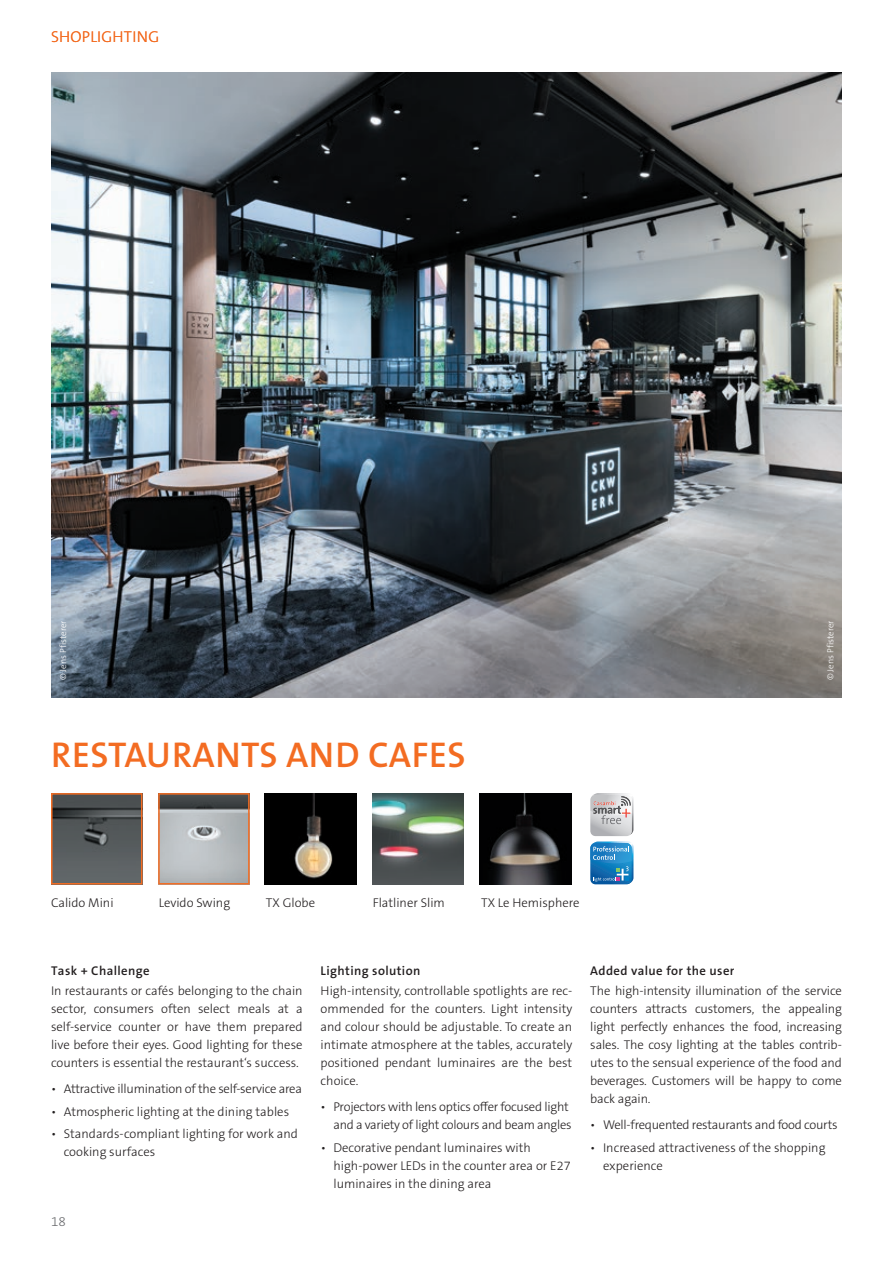
<style>
.page{position:relative;width:893px;height:1263px;background:#fff}
.page>*{position:absolute;margin:0;border:0;box-sizing:border-box;transform-origin:0 0}
.t1{font:600 36px "The Sans B W6";letter-spacing:.015em;color:#f36c22}
.t2{font:300 15.75px "The Sans B W3";letter-spacing:.015em;color:#f36c22}
.t3{font:300 13.5px "The Sans B W3";color:#6c6d70}
.t4{font:300 12.75px/18px "The Sans B W3";color:#231f20;text-align:justify}
.t5{font:300 12.75px/18px "The Sans B W3";letter-spacing:-.02em;color:#231f20;text-align:right}
.t6{font:600 12.75px "The Sans B W6";letter-spacing:.03em;color:#231f20}
.t7{font:300 9px "The Sans B W3";color:#fff}
</style>
<div class="page">
<img style="left:51px;top:72px;width:791px;height:625px">
<svg style="left:590px;top:793px;width:43px;height:91px"></svg>
<img style="left:373px;top:793px;width:91px;height:91px">
<img style="left:54px;top:796px;width:85px;height:85px">
<div style="left:51px;top:793px;width:91px;height:91px;border:2px solid #f36c22"></div>
<img style="left:265px;top:793px;width:91px;height:91px">
<img style="left:480px;top:793px;width:91px;height:91px">
<img style="left:161px;top:796px;width:86px;height:85px">
<div style="left:158px;top:793px;width:92px;height:91px;border:2px solid #f36c22"></div>
<p class="t2" style="left:51px;top:26px;width:110px">SHOPLIGHTING</p>
<p class="t7" style="left:57px;top:680px;width:61px;rotate:-90deg">© Jens Pfisterer</p>
<p class="t7" style="left:825px;top:680px;width:61px;rotate:-90deg">© Jens Pfisterer</p>
<h1 class="t1" style="left:51px;top:731px;width:416px">RESTAURANTS AND CAFES</h1>
<p class="t4" style="left:51px;top:893px;width:64px">Calido Mini</p>
<p class="t4" style="left:159px;top:893px;width:73px">Levido Swing</p>
<p class="t4" style="left:266px;top:893px;width:51px">TX Globe</p>
<p class="t4" style="left:373px;top:893px;width:74px">Flatliner Slim</p>
<p class="t4" style="left:481px;top:893px;width:100px">TX Le Hemisphere</p>
<p class="t6" style="left:51px;top:962px;width:100px">Task + Challenge</p>
<p class="t4" style="left:51px;top:982px;width:253px">In restaurants or cafés belonging to the chain sector, consumers often select meals at a self-service counter or have them prepared live before their eyes. Good lighting for these counters is essential the restaurant‘s success.</p>
<p class="t5" style="left:51px;top:1080px;width:253px">• Attractive illumination of the self-service area</p>
<p class="t4" style="left:51px;top:1102px;width:240px">• Atmospheric lighting at the dining tables</p>
<p class="t4" style="left:64px;top:1125px;width:236px;text-indent:-13px">• Standards-compliant lighting for work and cooking surfaces</p>
<p class="t3" style="left:51px;top:1213px;width:16px">18</p>
<p class="t6" style="left:321px;top:962px;width:101px">Lighting solution</p>
<p class="t4" style="left:321px;top:982px;width:253px">High-intensity, controllable spotlights are rec&shy;ommended for the counters. Light intensity and colour should be adjustable. To create an intimate atmosphere at the tables, accurately positioned pendant luminaires are the best choice.</p>
<p class="t5" style="left:321px;top:1098px;width:252px">• Projectors with lens optics offer focused light and a variety of light colours and beam angles</p>
<p class="t4" style="left:333px;top:1138px;width:239px;text-align:left;text-indent:-13px">• Decorative pendant luminaires with high-power LEDs in the counter area or E27 luminaires in the dining area</p>
<p class="t6" style="left:590px;top:962px;width:146px">Added value for the user</p>
<p class="t4" style="left:590px;top:982px;width:253px">The high-intensity illumination of the service counters attracts customers, the appealing light perfectly enhances the food, increasing sales. The cosy lighting at the tables contrib&shy;utes to the sensual experience of the food and beverages. Customers will be happy to come back again.</p>
<p class="t5" style="left:590px;top:1116px;width:249px">• Well-frequented restaurants and food courts</p>
<p class="t4" style="left:603px;top:1138px;width:224px;text-indent:-13px">• Increased attractiveness of the shopping experience</p>
</div>
